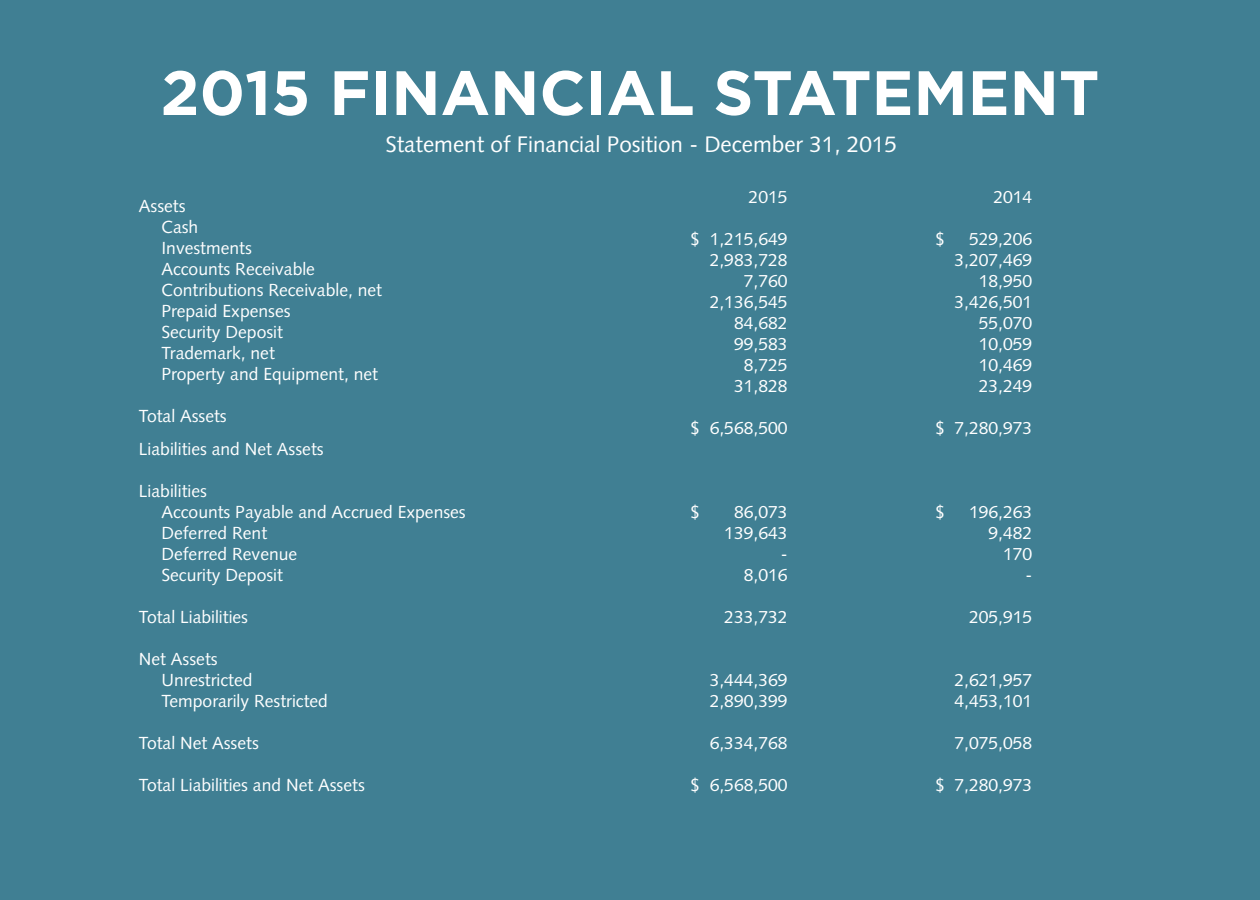
<style>
.page{position:relative;width:1260px;height:900px;background:#407f93}
.page>*{position:absolute;margin:0;border:0;box-sizing:border-box;transform-origin:0 0}
.t1{font:700 62.5px "Gotham";color:#fff}
.t2{font:22.5px "Syntax LT Std";color:#fff}
.t3{font:17.5px/21px "Syntax LT Std";color:#fff}
</style>
<div class="page">
<h1 class="t1" style="left:161px;top:51px;width:940px">2015 FINANCIAL STATEMENT</h1>
<p class="t2" style="left:386px;top:131px;width:513px">Statement of Financial Position - December 31, 2015</p>
<p class="t3" style="left:161px;top:195px;width:222px;text-indent:-23px">Assets<br>Cash<br>Investments<br>Accounts Receivable<br>Contributions Receivable, net<br>Prepaid Expenses<br>Security Deposit<br>Trademark, net<br>Property and Equipment, net</p>
<p class="t3" style="left:139px;top:399px;width:186px;line-height:33.2px">Total Assets<br>Liabilities and Net Assets</p>
<p class="t3" style="left:161px;top:480px;width:306px;text-indent:-23px">Liabilities<br>Accounts Payable and Accrued Expenses<br>Deferred Rent<br>Deferred Revenue<br>Security Deposit</p>
<p class="t3" style="left:139px;top:606px;width:111px">Total Liabilities</p>
<p class="t3" style="left:161px;top:648px;width:168px;text-indent:-23px">Net Assets<br>Unrestricted<br>Temporarily Restricted</p>
<p class="t3" style="left:139px;top:732px;width:121px">Total Net Assets</p>
<p class="t3" style="left:139px;top:774px;width:227px">Total Liabilities and Net Assets</p>
<p class="t3" style="left:749px;top:186px;width:40px">2015</p>
<p class="t3" style="left:690px;top:228px;width:99px;text-align:right">$ 1,215,649<br>2,983,728<br>7,760<br>2,136,545<br>84,682<br>99,583<br>8,725<br>31,828</p>
<p class="t3" style="left:690px;top:417px;width:99px">$ 6,568,500</p>
<p class="t3" style="left:690px;top:501px;width:11px">$</p>
<p class="t3" style="left:724px;top:501px;width:65px;text-align:right">86,073<br>139,643 -<br>8,016</p>
<p class="t3" style="left:724px;top:606px;width:65px">233,732</p>
<p class="t3" style="left:710px;top:669px;width:79px">3,444,369<br>2,890,399</p>
<p class="t3" style="left:710px;top:732px;width:79px">6,334,768</p>
<p class="t3" style="left:690px;top:774px;width:99px">$ 6,568,500</p>
<p class="t3" style="left:993px;top:186px;width:40px">2014</p>
<p class="t3" style="left:935px;top:228px;width:11px">$</p>
<p class="t3" style="left:955px;top:228px;width:79px;text-align:right">529,206<br>3,207,469<br>18,950<br>3,426,501<br>55,070<br>10,059<br>10,469<br>23,249</p>
<p class="t3" style="left:935px;top:417px;width:99px">$ 7,280,973</p>
<p class="t3" style="left:935px;top:501px;width:11px">$</p>
<p class="t3" style="left:969px;top:501px;width:65px;text-align:right">196,263<br>9,482<br>170<br>-</p>
<p class="t3" style="left:969px;top:606px;width:65px">205,915</p>
<p class="t3" style="left:955px;top:669px;width:79px">2,621,957<br>4,453,101</p>
<p class="t3" style="left:955px;top:732px;width:79px">7,075,058</p>
<p class="t3" style="left:935px;top:774px;width:99px">$ 7,280,973</p>
</div>
